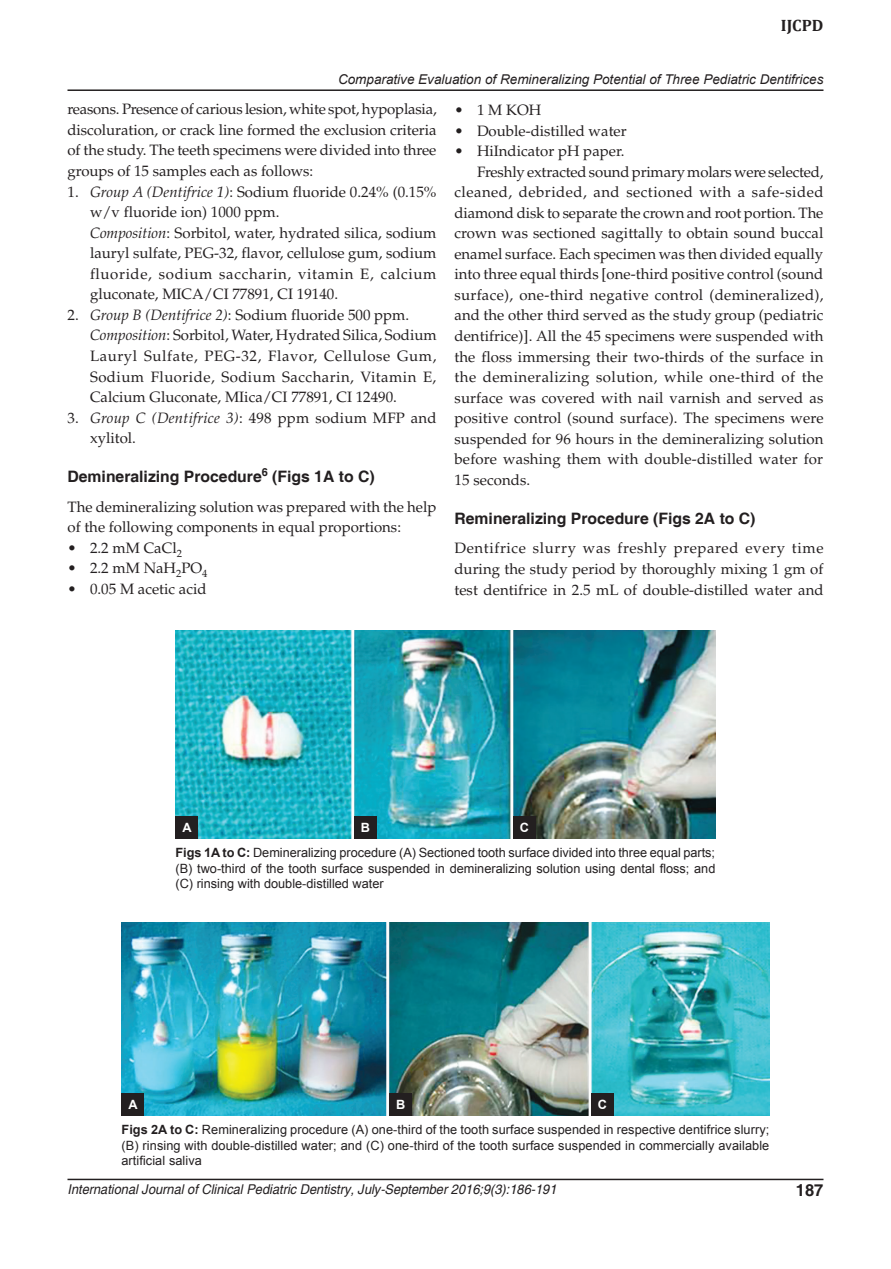
<style>
.page{position:relative;width:891px;height:1269px;background:#fff}
.page>*{position:absolute;margin:0;border:0;box-sizing:border-box;transform-origin:0 0}
.t1{font:700 16.5px "Cambria";color:#231f20}
.t2{font:700 16.5px "Helvetica";color:#231f20}
.t3{font:700 15.75px "Helvetica";color:#231f20}
.t4{font:15px/20.5px "Palatino";color:#231f20}
.t5{font:15px "Palatino";letter-spacing:.03em;color:#231f20}
.t6{font:15px "Palatino";letter-spacing:.02em;color:#231f20}
.t7{font:italic 13.5px "Helvetica";color:#231f20;scale:.95 1}
.t8{font:italic 13.5px "Arial";color:#231f20}
.t9{font:12.75px/15.8px "Arial";letter-spacing:.005em;color:#231f20;text-align:justify}
.t10{font:700 12.75px "Arial";color:#fff}
.s1{font-style:italic}
.s2{font-weight:700}
</style>
<div class="page">
<hr style="left:68px;top:89px;width:756px;height:2px;background:#231f20">
<hr style="left:68px;top:1179px;width:756px;height:1px;background:#231f20">
<img style="left:176px;top:631px;width:540px;height:208px">
<img style="left:122px;top:922px;width:648px;height:194px">
<div style="left:176px;top:816px;width:22px;height:23px;background:#231f20"></div>
<div style="left:122px;top:1093px;width:22px;height:23px;background:#231f20"></div>
<div style="left:354px;top:816px;width:23px;height:23px;background:#231f20"></div>
<div style="left:389px;top:1093px;width:23px;height:23px;background:#231f20"></div>
<div style="left:513px;top:816px;width:23px;height:23px;background:#231f20"></div>
<div style="left:591px;top:1093px;width:23px;height:23px;background:#231f20"></div>
<p class="t1" style="left:781px;top:16px;width:44px">IJCPD</p>
<p class="t8" style="left:338px;top:70px;width:487px">Comparative Evaluation of Remineralizing Potential of Three Pediatric Dentifrices</p>
<p class="t4" style="left:68px;top:99px;width:371px;text-align:justify">reasons. Presence of carious lesion, white spot, hypoplasia, discoluration, or crack line formed the exclusion criteria of the study. The teeth specimens were divided into three groups of 15 samples each as follows:</p>
<p class="t4" style="left:90px;top:181px;width:348px;text-indent:-22px">1. <span class="s1">Group A (Dentifrice 1)</span>: Sodium fluoride 0.24% (0.15% w/v fluoride ion) 1000 ppm.<br><span class="s1">Composition</span>: Sorbitol, water, hydrated silica, sodium lauryl sulfate, PEG-32, flavor, cellulose gum, sodium fluoride, sodium saccharin, vitamin E, calcium gluconate, MICA/CI 77891, CI 19140.</p>
<p class="t4" style="left:90px;top:305px;width:348px;text-indent:-22px">2. <span class="s1">Group B (Dentifrice 2)</span>: Sodium fluoride 500 ppm.<br><span class="s1">Composition</span>: Sorbitol, Water, Hydrated Silica, Sodium Lauryl Sulfate, PEG-32, Flavor, Cellulose Gum, Sodium Fluoride, Sodium Saccharin, Vitamin E, Calcium Gluconate, MIica/CI 77891, CI 12490.</p>
<p class="t4" style="left:90px;top:408px;width:348px;text-indent:-22px">3. <span class="s1">Group C (Dentifrice 3)</span>: 498 ppm sodium MFP and xylitol.</p>
<p class="t3" style="left:68px;top:467px;width:309px">Demineralizing Procedure<sup>6</sup> (Figs 1A to C)</p>
<p class="t4" style="left:68px;top:497px;width:370px">The demineralizing solution was prepared with the help of the following components in equal proportions:</p>
<p class="t4" style="left:68px;top:538px;width:116px">• 2.2 mM CaCl<sub>2</sub></p>
<p class="t4" style="left:68px;top:558px;width:141px">• 2.2 mM NaH<sub>2</sub>PO<sub>4</sub></p>
<p class="t4" style="left:68px;top:579px;width:141px">• 0.05 M acetic acid</p>
<p class="t4" style="left:454px;top:100px;width:88px">• 1 M KOH</p>
<p class="t4" style="left:454px;top:120px;width:174px">• Double-distilled water</p>
<p class="t4" style="left:454px;top:141px;width:172px">• HiIndicator pH paper.</p>
<p class="t4" style="left:477px;top:162px;width:348px">Freshly extracted sound primary molars were selected,</p>
<p class="t5" style="left:454px;top:183px;width:371px">cleaned, debrided, and sectioned with a safe-sided</p>
<p class="t4" style="left:454px;top:203px;width:371px">diamond disk to separate the crown and root portion. The</p>
<p class="t4" style="left:454px;top:223px;width:371px">crown was sectioned sagittally to obtain sound buccal</p>
<p class="t4" style="left:454px;top:244px;width:370px">enamel surface. Each specimen was then divided equally</p>
<p class="t4" style="left:454px;top:264px;width:370px">into three equal thirds [one-third positive control (sound</p>
<p class="t6" style="left:454px;top:286px;width:371px">surface), one-third negative control (demineralized),</p>
<p class="t4" style="left:454px;top:305px;width:371px">and the other third served as the study group (pediatric</p>
<p class="t4" style="left:454px;top:326px;width:371px">dentifrice)]. All the 45 specimens were suspended with</p>
<p class="t4" style="left:454px;top:346px;width:371px">the floss immersing their two-thirds of the surface in</p>
<p class="t5" style="left:454px;top:368px;width:370px">the demineralizing solution, while one-third of the</p>
<p class="t4" style="left:454px;top:388px;width:370px">surface was covered with nail varnish and served as</p>
<p class="t4" style="left:454px;top:408px;width:371px">positive control (sound surface). The specimens were</p>
<p class="t4" style="left:454px;top:429px;width:371px">suspended for 96 hours in the demineralizing solution</p>
<p class="t4" style="left:454px;top:449px;width:370px">before washing them with double-distilled water for</p>
<p class="t4" style="left:454px;top:470px;width:77px">15 seconds.</p>
<p class="t3" style="left:454px;top:509px;width:303px">Remineralizing Procedure (Figs 2A to C)</p>
<p class="t4" style="left:454px;top:538px;width:371px;text-align:justify">Dentifrice slurry was freshly prepared every time during the study period by thoroughly mixing 1 gm of test dentifrice in 2.5 mL of double-distilled water and</p>
<p class="t10" style="left:182px;top:819px;width:11px">A</p>
<p class="t10" style="left:361px;top:819px;width:11px">B</p>
<p class="t10" style="left:520px;top:819px;width:11px">C</p>
<p class="t9" style="left:176px;top:845px;width:541px"><span class="s2">Figs 1A to C:</span> Demineralizing procedure (A) Sectioned tooth surface divided into three equal parts; (B) two-third of the tooth surface suspended in demineralizing solution using dental floss; and (C) rinsing with double-distilled water</p>
<p class="t10" style="left:128px;top:1096px;width:11px">A</p>
<p class="t10" style="left:396px;top:1096px;width:11px">B</p>
<p class="t10" style="left:598px;top:1096px;width:11px">C</p>
<p class="t9" style="left:122px;top:1122px;width:649px"><span class="s2">Figs 2A to C:</span> Remineralizing procedure (A) one-third of the tooth surface suspended in respective dentifrice slurry; (B) rinsing with double-distilled water; and (C) one-third of the tooth surface suspended in commercially available artificial saliva</p>
<p class="t7" style="left:68px;top:1181px;width:516px">International Journal of Clinical Pediatric Dentistry, July-September 2016;9(3):186-191</p>
<p class="t2" style="left:796px;top:1180px;width:29px">187</p>
</div>
